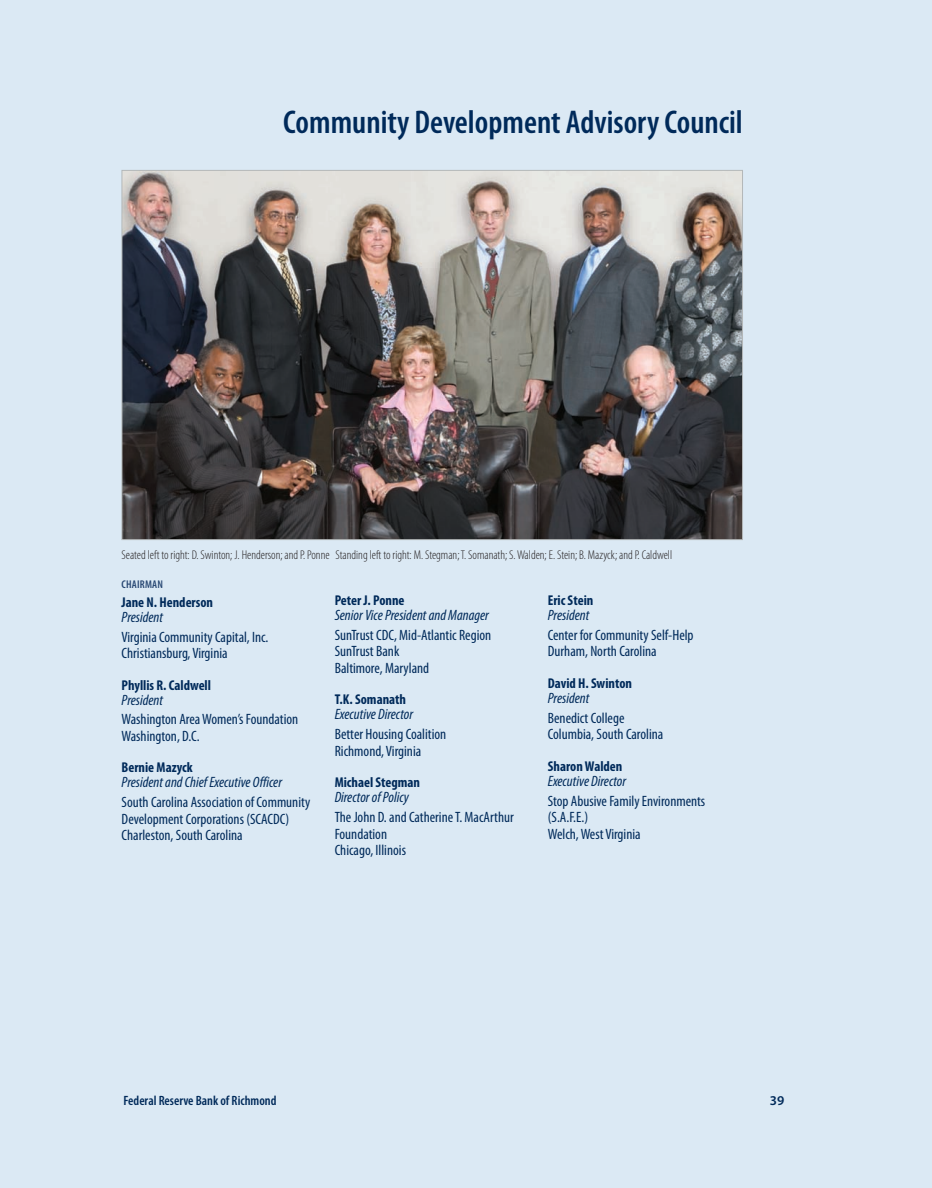
<style>
.page{position:relative;width:932px;height:1188px;background:#dbe9f4}
.page>*{position:absolute;margin:0;border:0;box-sizing:border-box;transform-origin:0 0}
.t1{font:600 condensed 33px "Myriad Pro";color:#002a5a}
.t2{font:condensed 15px/16.5px "Myriad Pro";color:#002a5a}
.t3{font:italic condensed 15px "Myriad Pro";color:#002a5a}
.t4{font:700 condensed 14.25px "Myriad Pro";color:#002a5a}
.t5{font:600 condensed 13.5px "Myriad Pro";color:#002a5a}
.t6{font:600 13.5px "Myriad Pro";color:#002a5a}
.t7{font:300 condensed 12.75px "Myriad Pro";color:#231f20}
.t8{font:600 condensed 11.25px "Myriad Pro";letter-spacing:.02em;color:#254571}
</style>
<div class="page">
<img style="left:124px;top:172px;width:616px;height:366px">
<h1 class="t1" style="left:283px;top:110px;width:461px">Community Development Advisory Council</h1>
<p class="t7" style="left:122px;top:550px;width:552px">Seated left to right: D. Swinton; J. Henderson; and P. Ponne Standing left to right: M. Stegman;T. Somanath; S.Walden; E. Stein; B. Mazyck; and P. Caldwell</p>
<p class="t8" style="left:122px;top:581px;width:43px">CHAIRMAn</p>
<p class="t4" style="left:122px;top:597px;width:93px">Jane N. Henderson</p>
<p class="t3" style="left:122px;top:611px;width:43px">President</p>
<p class="t2" style="left:122px;top:630px;width:148px">Virginia Community Capital, Inc.<br>Christiansburg, Virginia</p>
<p class="t4" style="left:122px;top:680px;width:91px">Phyllis R. Caldwell</p>
<p class="t3" style="left:122px;top:694px;width:43px">President</p>
<p class="t2" style="left:122px;top:712px;width:178px">Washington Area Women’s Foundation<br>Washington, D.C.</p>
<p class="t4" style="left:122px;top:763px;width:73px">Bernie Mazyck</p>
<p class="t3" style="left:122px;top:777px;width:162px">President and Chief Executive Officer</p>
<p class="t2" style="left:122px;top:795px;width:190px">South Carolina Association of Community<br>Development Corporations (SCACDC)<br>Charleston, South Carolina</p>
<p class="t4" style="left:334px;top:595px;width:71px">Peter J. Ponne</p>
<p class="t3" style="left:334px;top:610px;width:156px">Senior Vice President and Manager</p>
<p class="t2" style="left:334px;top:628px;width:158px">SunTrust CDC, Mid-Atlantic Region<br>SunTrust Bank<br>Baltimore, Maryland</p>
<p class="t4" style="left:334px;top:695px;width:73px">T.K. Somanath</p>
<p class="t3" style="left:334px;top:709px;width:80px">Executive Director</p>
<p class="t2" style="left:334px;top:727px;width:113px">Better Housing Coalition<br>Richmond, Virginia</p>
<p class="t4" style="left:334px;top:777px;width:87px">Michael Stegman</p>
<p class="t3" style="left:334px;top:792px;width:76px">Director of Policy</p>
<p class="t2" style="left:334px;top:810px;width:181px">The John D. and Catherine T. MacArthur<br>Foundation<br>Chicago, Illinois</p>
<p class="t4" style="left:548px;top:595px;width:47px">Eric Stein</p>
<p class="t3" style="left:548px;top:610px;width:43px">President</p>
<p class="t2" style="left:548px;top:628px;width:147px">Center for Community Self-Help<br>Durham, North Carolina</p>
<p class="t4" style="left:548px;top:678px;width:86px">David H. Swinton</p>
<p class="t3" style="left:548px;top:693px;width:43px">President</p>
<p class="t2" style="left:548px;top:711px;width:117px">Benedict College<br>Columbia, South Carolina</p>
<p class="t4" style="left:548px;top:761px;width:76px">Sharon Walden</p>
<p class="t3" style="left:548px;top:775px;width:80px">Executive Director</p>
<p class="t2" style="left:548px;top:794px;width:159px">Stop Abusive Family Environments (S.A.F.E.)<br>Welch, West Virginia</p>
<p class="t5" style="left:124px;top:1096px;width:154px">Federal Reserve Bank of Richmond</p>
<p class="t6" style="left:770px;top:1096px;width:16px">39</p>
</div>
